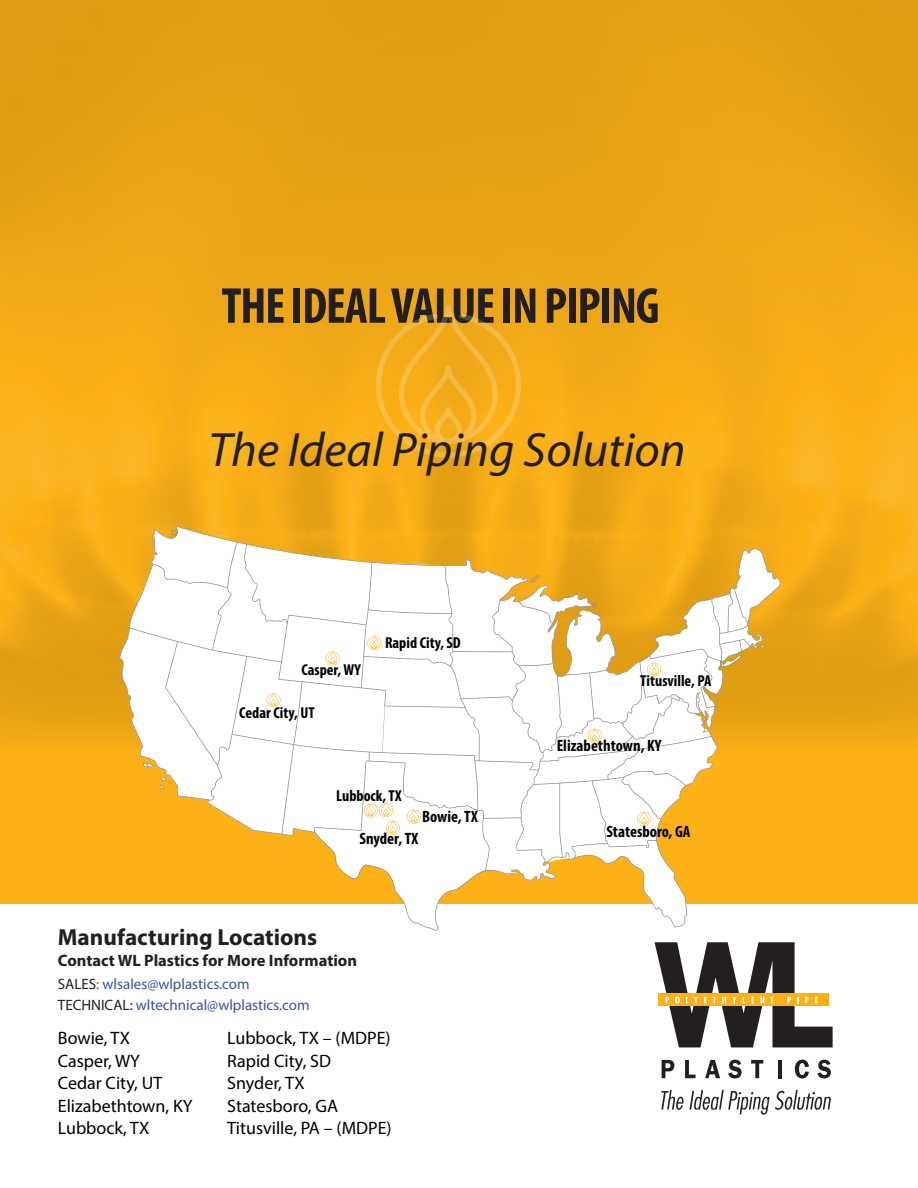
<style>
.page{position:relative;width:918px;height:1188px;background:#fff}
.page>*{position:absolute;margin:0;border:0;box-sizing:border-box;transform-origin:0 0}
.t1{font:700 condensed 50.85px "Myriad Pro";letter-spacing:-.025em;color:#231f20}
.t2{font:italic 48.45px "Myriad Pro";color:#231f20}
.t3{font:700 23.25px "Myriad Pro";color:#231f20}
.t4{font:18px/22.5px "Myriad Pro";color:#000}
.t5{font:700 condensed 16.5px "Myriad Pro";color:#010101}
.t6{font:700 16.5px "Myriad Pro";color:#231f20}
.t7{font:700 condensed 15.9px "Myriad Pro";color:#010101}
.t8{font:15px/21px "Myriad Pro";color:#3a53a4}
.s1{color:#231f20}
.s2{color:#606161}
</style>
<div class="page">
<div style="left:0;top:0;width:918px;height:903px;background:#fcb116"></div>
<img style="left:0;top:0;width:918px;height:741px">
<svg style="left:376px;top:305px;width:145px;height:153px"></svg>
<svg style="left:662px;top:1060px;width:12px;height:18px"></svg>
<svg style="left:685px;top:1060px;width:11px;height:18px"></svg>
<svg style="left:705px;top:1060px;width:15px;height:18px"></svg>
<svg style="left:728px;top:1060px;width:14px;height:18px"></svg>
<svg style="left:751px;top:1060px;width:12px;height:18px"></svg>
<hr style="left:778px;top:1060px;width:3px;height:18px;background:#231f20">
<svg style="left:795px;top:1060px;width:14px;height:18px"></svg>
<svg style="left:817px;top:1060px;width:14px;height:18px"></svg>
<svg style="left:655px;top:942px;width:178px;height:105px"></svg>
<svg style="left:661px;top:1090px;width:170px;height:25px"></svg>
<svg style="left:119px;top:526px;width:663px;height:405px;fill:#fff"></svg>
<svg style="left:325px;top:651px;width:15px;height:14px"></svg>
<svg style="left:267px;top:693px;width:14px;height:14px"></svg>
<svg style="left:364px;top:803px;width:36px;height:32px"></svg>
<svg style="left:407px;top:809px;width:14px;height:15px"></svg>
<svg style="left:588px;top:728px;width:14px;height:15px"></svg>
<svg style="left:647px;top:662px;width:14px;height:15px"></svg>
<svg style="left:637px;top:811px;width:14px;height:15px"></svg>
<svg style="left:367px;top:635px;width:14px;height:15px"></svg>
<h1 class="t1" style="left:221px;top:274px;width:440px">THEIDEALVALUEINPIPING</h1>
<h2 class="t2" style="left:208px;top:419px;width:479px">The Ideal Piping Solution</h2>
<p class="t7" style="left:301px;top:660px;width:61px">Casper, WY</p>
<p class="t7" style="left:239px;top:703px;width:77px">Cedar City, UT</p>
<p class="t7" style="left:385px;top:633px;width:77px">Rapid City, SD</p>
<p class="t7" style="left:336px;top:785px;width:67px">Lubbock, TX</p>
<p class="t5" style="left:422px;top:806px;width:57px">Bowie, TX</p>
<p class="t5" style="left:360px;top:828px;width:60px">Snyder, TX</p>
<p class="t3" style="left:58px;top:922px;width:261px">Manufacturing Locations</p>
<p class="t6" style="left:58px;top:950px;width:301px">Contact WL Plastics for More Information</p>
<p class="t8" style="left:58px;top:973px;width:253px"><span class="s1">SALES</span><span class="s2">:</span> wlsales@wlplastics.com<br><span class="s1">TECHNICAL:</span> wltechnical@wlplastics.com</p>
<p class="t4" style="left:58px;top:1027px;width:136px">Bowie, TX<br>Casper, WY<br>Cedar City, UT<br>Elizabethtown, KY<br>Lubbock, TX</p>
<p class="t4" style="left:227px;top:1027px;width:166px">Lubbock, TX – (MDPE)<br>Rapid City, SD<br>Snyder, TX<br>Statesboro, GA<br>Titusville, PA – (MDPE)</p>
<p class="t7" style="left:640px;top:671px;width:73px">Titusville, PA</p>
<p class="t5" style="left:557px;top:736px;width:106px">Elizabethtown, KY</p>
<p class="t5" style="left:606px;top:821px;width:86px">Statesboro, GA</p>
</div>
